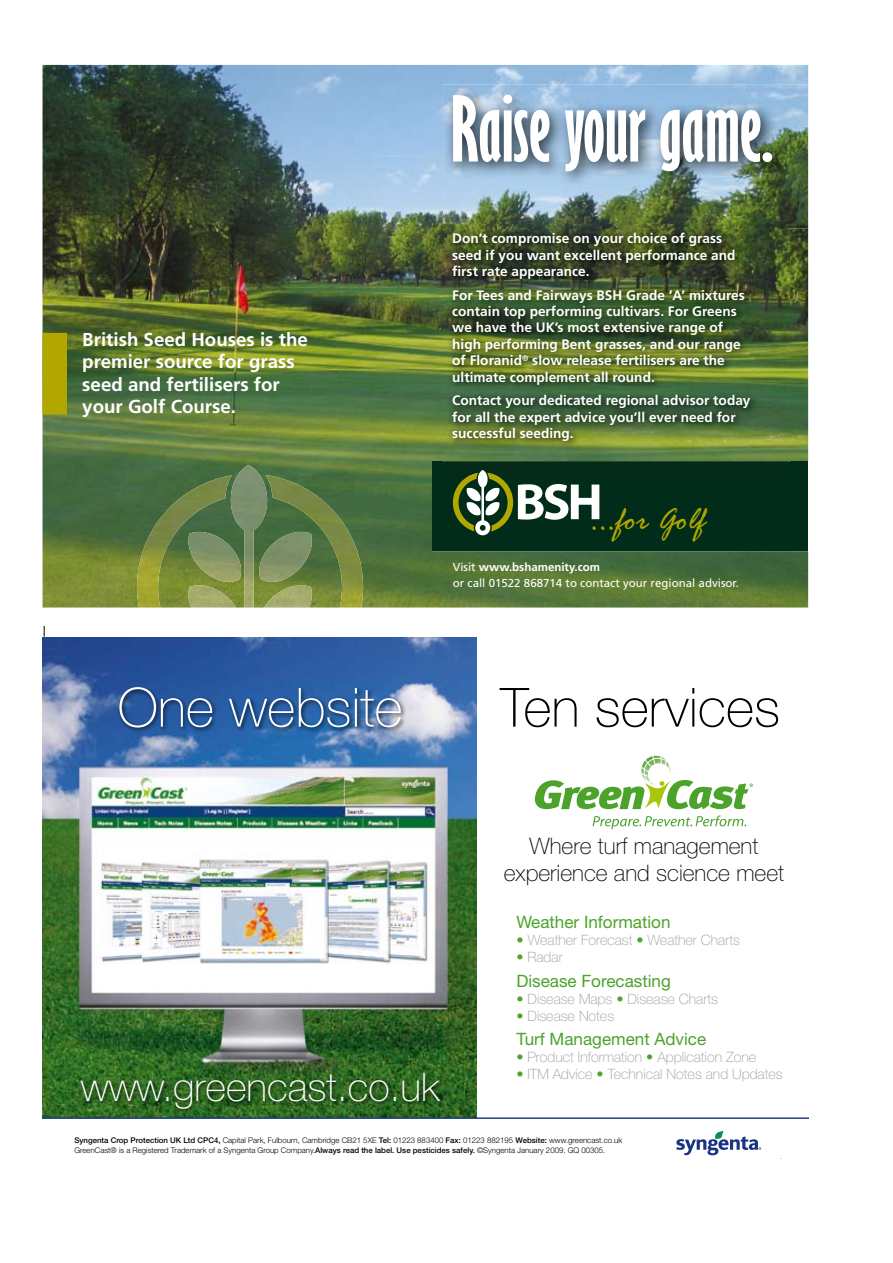
<style>
.page{position:relative;width:893px;height:1263px;background:#fff}
.page>*{position:absolute;margin:0;border:0;box-sizing:border-box;transform-origin:0 0}
.t1{font:700 extra-condensed 83.4px "Gill Sans";color:#fff}
.t2{font:100 54.15px "Helvetica Neue";color:#000}
.t3{font:100 54.15px "Helvetica Neue";color:#fff}
.t4{font:100 39.6px "Helvetica Neue";color:#fff}
.t5{font:italic 34.5px "Rage";color:#b2a600}
.t6{font:100 22.8px/27px "Helvetica Neue";color:#000;text-align:center}
.t7{font:700 18.75px/22.5px "Frutiger";color:#fff}
.t8{font:17.1px "Helvetica Neue";color:#4ba32c}
.t9{font:100 14.25px "Helvetica Neue";color:#9c9c9c}
.t10{font:700 13.65px/16.4px "Frutiger";color:#fff}
.t11{font:11.55px/15.9px "Frutiger";color:#fff}
.t12{font:300 7.8px/9.9px "Helvetica Neue";color:#000}
.s1{font-weight:700}
.s2{color:#4ba32c}
.s3{font-weight:500}
</style>
<div class="page">
<img style="left:43px;top:65px;width:765px;height:542px">
<div style="left:43px;top:333px;width:24px;height:81px;background:#b2a600"></div>
<div style="left:432px;top:461px;width:376px;height:90px;background:#002c19"></div>
<img style="left:183px;top:465px;width:134px;height:10px">
<img style="left:137px;top:475px;width:226px;height:132px">
<img style="left:443px;top:85px;width:365px;height:143px">
<img style="left:443px;top:224px;width:346px;height:238px">
<svg style="left:453px;top:470px;width:146px;height:65px"></svg>
<img style="left:466px;top:473px;width:34px;height:5px">
<svg style="left:676px;top:1131px;width:85px;height:24px"></svg>
<img style="left:43px;top:637px;width:433px;height:480px">
<div style="left:117px;top:685px;width:290px;height:48px;background:#000;opacity:.75"></div>
<div style="left:79px;top:1070px;width:367px;height:45px;background:#000;opacity:.75"></div>
<hr style="left:43px;top:1117px;width:765px;height:2px;background:#1a3382">
<svg style="left:593px;top:815px;width:153px;height:14px"></svg>
<svg style="left:535px;top:756px;width:218px;height:53px"></svg>
<svg style="left:43px;top:627px;width:2px;height:10px"></svg>
<h3 class="t7" style="left:82px;top:328px;width:227px">British Seed Houses is the premier source for grass seed and fertilisers for your Golf Course.</h3>
<h2 class="t3" style="left:118px;top:676px;width:286px">One website</h2>
<h1 class="t1" style="left:451px;top:78px;width:324px">Raise your game.</h1>
<p class="t10" style="left:452px;top:230px;width:285px">Don’t compromise on your choice of grass seed if you want excellent performance and first rate appearance.</p>
<p class="t10" style="left:452px;top:287px;width:294px">For Tees and Fairways BSH Grade ‘A’ mixtures contain top performing cultivars. For Greens we have the UK’s most extensive range of high performing Bent grasses, and our range of Floranid<sup>®</sup> slow release fertilisers are the ultimate complement all round.</p>
<p class="t10" style="left:452px;top:392px;width:300px">Contact your dedicated regional advisor today for all the expert advice you’ll ever need for successful seeding.</p>
<h3 class="t5" style="left:591px;top:501px;width:115px">...for Golf</h3>
<p class="t11" style="left:453px;top:559px;width:288px">Visit <span class="s1">www.bshamenity.com<br></span>or call 01522 868714 to contact your regional advisor.</p>
<h2 class="t2" style="left:500px;top:676px;width:281px">Ten services</h2>
<h3 class="t4" style="left:81px;top:1064px;width:360px">www.greencast.co.uk</h3>
<h3 class="t6" style="left:504px;top:833px;width:282px">Where turf management experience and science meet</h3>
<p class="t8" style="left:516px;top:912px;width:156px">Weather Information</p>
<p class="t9" style="left:516px;top:932px;width:225px"><span class="s2">•</span> Weather Forecast <span class="s2">•</span> Weather Charts</p>
<p class="t9" style="left:516px;top:949px;width:48px"><span class="s2">•</span> Radar</p>
<p class="t8" style="left:516px;top:970px;width:156px">Disease Forecasting</p>
<p class="t9" style="left:516px;top:990px;width:203px"><span class="s2">•</span> Disease Maps <span class="s2">•</span> Disease Charts</p>
<p class="t9" style="left:516px;top:1007px;width:99px"><span class="s2">•</span> Disease Notes</p>
<p class="t8" style="left:516px;top:1029px;width:191px">Turf Management Advice</p>
<p class="t9" style="left:516px;top:1049px;width:241px"><span class="s2">•</span> Product Information <span class="s2">•</span> Application Zone</p>
<p class="t9" style="left:516px;top:1066px;width:268px"><span class="s2">•</span> ITM Advice <span class="s2">•</span> Technical Notes and Updates</p>
<p class="t12" style="left:74px;top:1135px;width:549px"><span class="s3">Syngenta Crop Protection UK Ltd CPC4,</span> Capital Park, Fulbourn, Cambridge CB21 5XE <span class="s3">Tel:</span> 01223 883400 <span class="s3">Fax:</span> 01223 882195 <span class="s3">Website:</span> www.greencast.co.uk<br>GreenCast® is a Registered Trademark of a Syngenta Group Company.<span class="s3">Always read the label. Use pesticides safely.</span> ©Syngenta January 2009. GQ 00305.</p>
</div>
